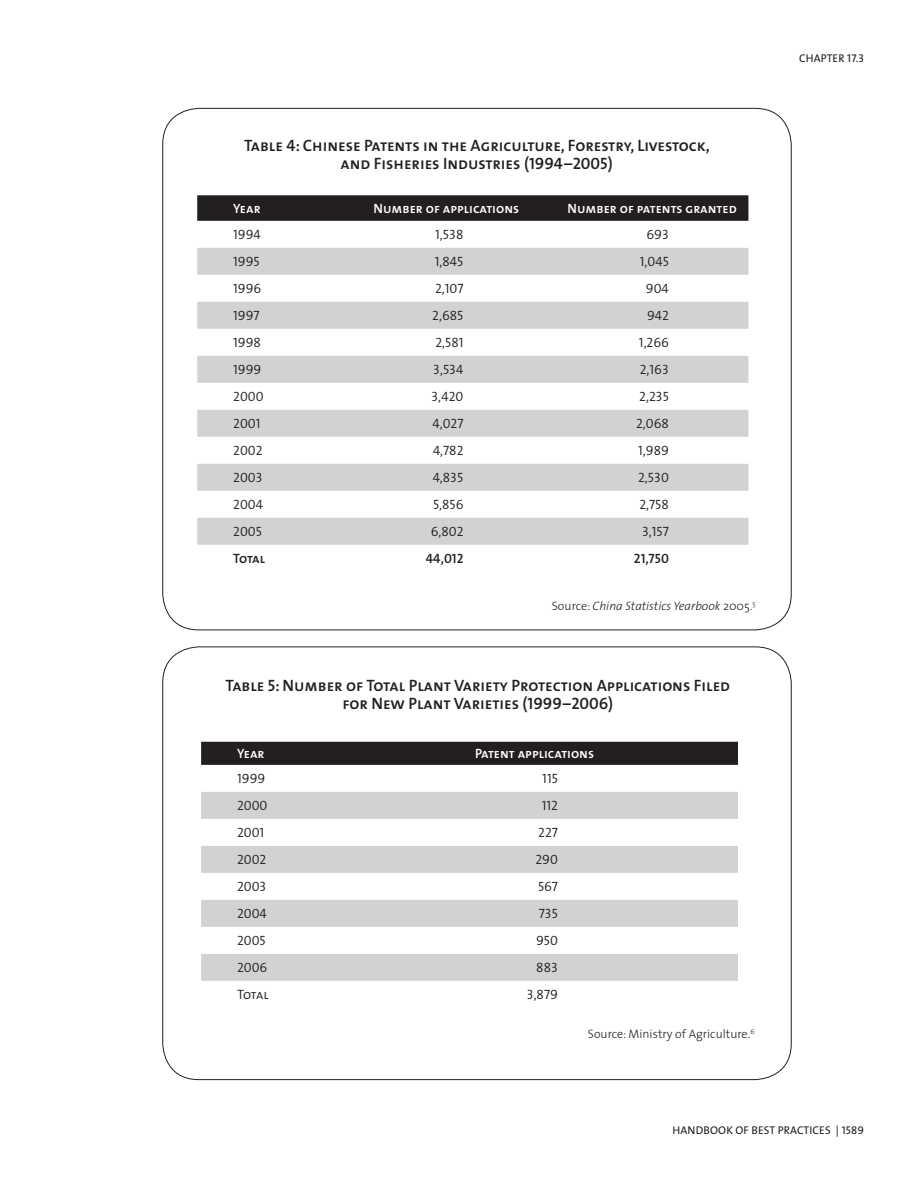
<style>
.page{position:relative;width:918px;height:1188px;background:#fff}
.page>*{position:absolute;margin:0;border:0;box-sizing:border-box;transform-origin:0 0}
.Fig_Header1{font:16.5px/18px "The Sans Semi Bold Caps";letter-spacing:-.005em;color:#231f20;text-align:center}
.Fig_Text{font:13.5px "The Sans Semi Light Caps";color:#231f20}
.Fig_TabHeader2{font:13.5px "The Sans Semi Bold Caps";color:#fff}
.Fig_Text-2{font:13.5px "The Sans Semi Bold Caps";color:#231f20}
.Figure_Source{font:italic 300 12.15px "The Sans";color:#231f20}
.Figure_Source-2{font:300 12.15px "The Sans";color:#231f20}
.t1{font:11.25px "The Sans Caps";letter-spacing:.01em;color:#231f20}
.s1{font-style:normal}
</style>
<div class="page">
<svg style="left:197px;top:195px;width:551px;height:26px;background:#272324"></svg>
<svg style="left:197px;top:248px;width:551px;height:297px;fill:#d1d2d4"></svg>
<div style="left:201px;top:742px;width:537px;height:23px;background:#231f20"></div>
<svg style="left:201px;top:792px;width:537px;height:189px;fill:#d1d2d4"></svg>
<p class="Fig_Header1" style="left:244px;top:136px;width:467px">Table 4: Chinese Patents in the Agriculture, Forestry, Livestock, and Fisheries Industries (1994–2005)</p>
<p class="Fig_TabHeader2" style="left:233px;top:197px;width:29px">Year</p>
<p class="Fig_TabHeader2" style="left:374px;top:197px;width:147px">N umber of applications</p>
<p class="Fig_TabHeader2" style="left:568px;top:197px;width:171px">N umber of patents granted</p>
<p class="Fig_Text" style="left:233px;top:224px;width:29px">1994</p>
<p class="Fig_Text" style="left:435px;top:224px;width:30px">1,538</p>
<p class="Fig_Text" style="left:646px;top:224px;width:24px">693</p>
<p class="Fig_Text" style="left:233px;top:251px;width:28px">1995</p>
<p class="Fig_Text" style="left:435px;top:251px;width:30px">1,845</p>
<p class="Fig_Text" style="left:640px;top:251px;width:31px">1,045</p>
<p class="Fig_Text" style="left:233px;top:278px;width:30px">1996</p>
<p class="Fig_Text" style="left:435px;top:278px;width:30px">2,107</p>
<p class="Fig_Text" style="left:646px;top:278px;width:25px">904</p>
<p class="Fig_Text" style="left:233px;top:305px;width:28px">1997</p>
<p class="Fig_Text" style="left:432px;top:305px;width:33px">2,685</p>
<p class="Fig_Text" style="left:647px;top:305px;width:23px">942</p>
<p class="Fig_Text" style="left:233px;top:332px;width:29px">1998</p>
<p class="Fig_Text" style="left:435px;top:332px;width:30px">2,581</p>
<p class="Fig_Text" style="left:639px;top:332px;width:31px">1,266</p>
<p class="Fig_Text" style="left:233px;top:359px;width:30px">1999</p>
<p class="Fig_Text" style="left:433px;top:359px;width:32px">3,534</p>
<p class="Fig_Text" style="left:640px;top:359px;width:31px">2,163</p>
<p class="Fig_Text" style="left:233px;top:386px;width:32px">2000</p>
<p class="Fig_Text" style="left:431px;top:386px;width:34px">3,420</p>
<p class="Fig_Text" style="left:639px;top:386px;width:31px">2,235</p>
<p class="Fig_Text" style="left:233px;top:413px;width:29px">2001</p>
<p class="Fig_Text" style="left:432px;top:413px;width:32px">4,027</p>
<p class="Fig_Text" style="left:636px;top:413px;width:34px">2,068</p>
<p class="Fig_Text" style="left:233px;top:440px;width:31px">2002</p>
<p class="Fig_Text" style="left:433px;top:440px;width:32px">4,782</p>
<p class="Fig_Text" style="left:638px;top:440px;width:32px">1,989</p>
<p class="Fig_Text" style="left:233px;top:467px;width:31px">2003</p>
<p class="Fig_Text" style="left:433px;top:467px;width:32px">4,835</p>
<p class="Fig_Text" style="left:638px;top:467px;width:32px">2,530</p>
<p class="Fig_Text" style="left:233px;top:494px;width:31px">2004</p>
<p class="Fig_Text" style="left:433px;top:494px;width:32px">5,856</p>
<p class="Fig_Text" style="left:640px;top:494px;width:31px">2,758</p>
<p class="Fig_Text" style="left:233px;top:521px;width:30px">2005</p>
<p class="Fig_Text" style="left:431px;top:521px;width:34px">6,802</p>
<p class="Fig_Text" style="left:642px;top:521px;width:28px">3,157</p>
<p class="Fig_Text-2" style="left:233px;top:547px;width:33px">Total</p>
<p class="Fig_Text-2" style="left:426px;top:547px;width:39px">44,012</p>
<p class="Fig_Text-2" style="left:634px;top:547px;width:36px">21,750</p>
<p class="Figure_Source" style="left:552px;top:596px;width:206px"><span class="s1">Source:</span> China Statistics Yearbook <span class="s1">2005.</span><sup>5</sup></p>
<p class="Fig_Header1" style="left:226px;top:676px;width:506px">Table 5: N umber of Total Plant Variety Protection Applications Filed for N ew Plant Varieties (1999–2006)</p>
<p class="Fig_TabHeader2" style="left:237px;top:742px;width:29px">Year</p>
<p class="Fig_TabHeader2" style="left:475px;top:742px;width:120px">Patent applications</p>
<p class="Fig_Text" style="left:237px;top:768px;width:30px">1999</p>
<p class="Fig_Text" style="left:542px;top:768px;width:17px">115</p>
<p class="Fig_Text" style="left:237px;top:795px;width:32px">2000</p>
<p class="Fig_Text" style="left:542px;top:795px;width:18px">112</p>
<p class="Fig_Text" style="left:237px;top:822px;width:29px">2001</p>
<p class="Fig_Text" style="left:538px;top:822px;width:21px">227</p>
<p class="Fig_Text" style="left:237px;top:849px;width:31px">2002</p>
<p class="Fig_Text" style="left:535px;top:849px;width:24px">290</p>
<p class="Fig_Text" style="left:237px;top:876px;width:31px">2003</p>
<p class="Fig_Text" style="left:538px;top:876px;width:21px">567</p>
<p class="Fig_Text" style="left:237px;top:903px;width:31px">2004</p>
<p class="Fig_Text" style="left:539px;top:903px;width:21px">735</p>
<p class="Fig_Text" style="left:237px;top:930px;width:30px">2005</p>
<p class="Fig_Text" style="left:536px;top:930px;width:23px">950</p>
<p class="Fig_Text" style="left:237px;top:957px;width:32px">2006</p>
<p class="Fig_Text" style="left:536px;top:957px;width:23px">883</p>
<p class="Fig_Text" style="left:237px;top:984px;width:33px">Total</p>
<p class="Fig_Text" style="left:527px;top:984px;width:33px">3,879</p>
<p class="Figure_Source-2" style="left:588px;top:1024px;width:168px">Source: Ministry of Agriculture.<sup>6</sup></p>
<p class="t1" style="left:799px;top:49px;width:66px">CHAPTER 17.3</p>
<p class="t1" style="left:673px;top:1121px;width:193px">HANDBOOK OF BEST PRACTICES | 1589</p>
</div>
